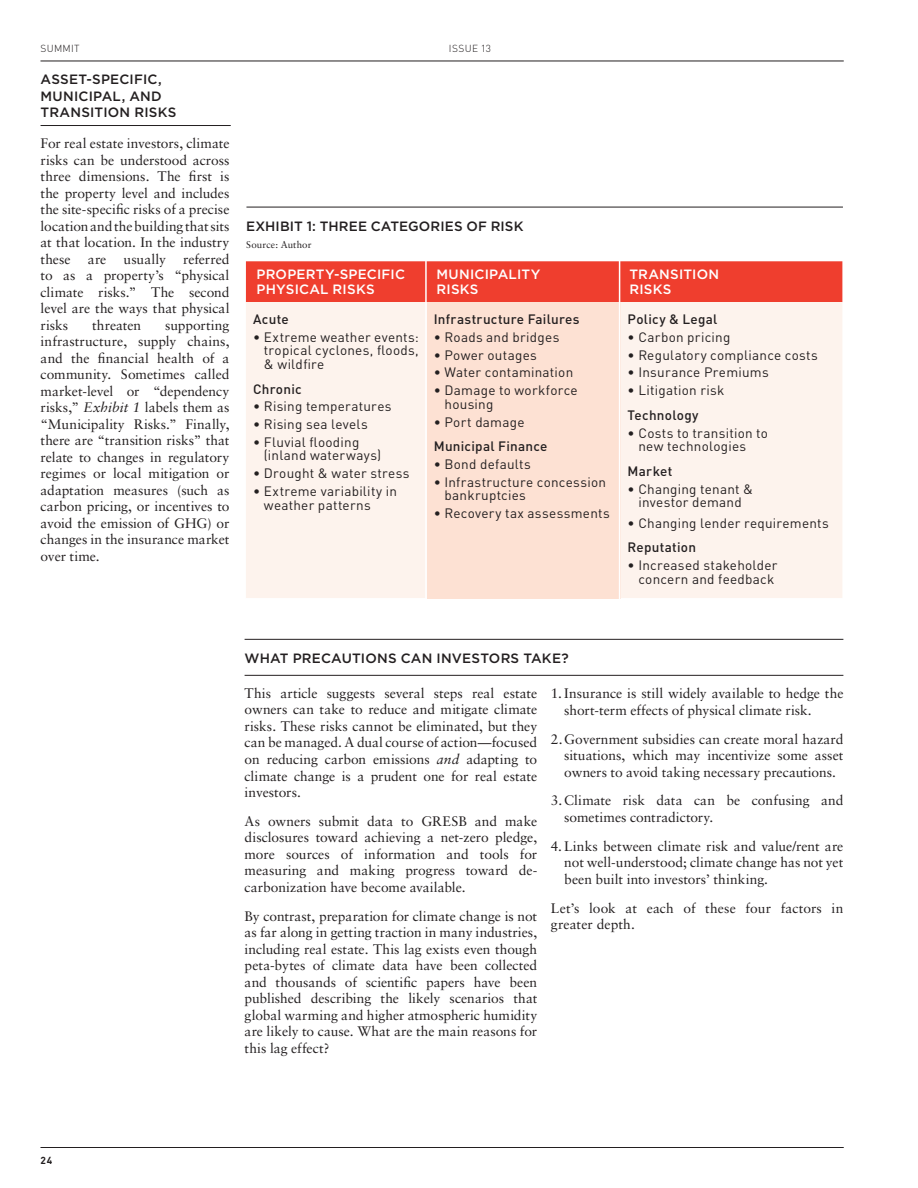
<style>
.page{position:relative;width:918px;height:1188px;background:#fff}
.page>*{position:absolute;margin:0;border:0;box-sizing:border-box;transform-origin:0 0}
.t1{font:13.8px/16.5px "Sabon";color:#231f20;text-align:justify}
.t2{font:13.5px/13.5px "DIN";letter-spacing:.02em;color:#231f20}
.t3{font:500 13.5px/16.5px "Gotham";letter-spacing:.015em;color:#231f20}
.t4{font:500 13.5px "DIN";letter-spacing:.02em;color:#231f20}
.t5{font:500 13.5px/15px "Gotham";letter-spacing:.015em;color:#fff}
.t6{font:300 10.2px "DIN";letter-spacing:.03em;color:#231f20}
.t7{font:700 10.2px "DIN";color:#231f20}
.t8{font:9.75px "Sabon";letter-spacing:.01em;color:#231f20}
.s1{font-style:italic}
</style>
<div class="page">
<hr style="left:40px;top:1147px;width:804px;height:1px;background:#231f20">
<hr style="left:40px;top:61px;width:804px;height:1px;background:#231f20">
<hr style="left:41px;top:125px;width:190px;height:1px;background:#231f20">
<hr style="left:245px;top:675px;width:598px;height:1px;background:#231f20">
<hr style="left:245px;top:639px;width:598px;height:1px;background:#231f20">
<hr style="left:246px;top:207px;width:597px;height:1px;background:#231f20">
<div style="left:246px;top:261px;width:596px;height:41px;background:#ef3e2e"></div>
<div style="left:246px;top:302px;width:596px;height:296px;background:#fdf3ed"></div>
<div style="left:427px;top:302px;width:193px;height:296px;background:#fde1d3"></div>
<hr style="left:619px;top:258px;width:1px;height:342px;background:#fff">
<hr style="left:425px;top:261px;width:2px;height:342px;background:#fff">
<p class="t6" style="left:40px;top:42px;width:41px">SUMMIT</p>
<p class="t6" style="left:449px;top:42px;width:44px">ISSUE 13</p>
<p class="t3" style="left:40px;top:71px;width:137px">ASSET-SPECIFIC,<br>MUNICIPAL, AND<br>TRANSITION RISKS</p>
<p class="t1" style="left:41px;top:135px;width:190px">For real estate investors, climate risks can be understood across three dimensions. The first is the property level and includes the site-specific risks of a precise location and the building that sits at that location. In the industry these are usually referred to as a property’s “physical climate risks.” The second level are the ways that physical risks</p>
<p class="t1" style="left:92px;top:317px;width:51px">threaten</p>
<p class="t1" style="left:41px;top:317px;width:190px;text-indent:125px">supporting infrastructure, supply chains, and the financial health of a community. Sometimes called market-level or “dependency risks,” <span class="s1">Exhibit 1</span> labels them as “Municipality Risks.” Finally, there are “transition risks” that relate to changes in regulatory regimes or local mitigation or adaptation measures (such as carbon pricing, or incentives to avoid the emission of GHG) or changes in the insurance market over time.</p>
<p class="t3" style="left:246px;top:217px;width:279px">EXHIBIT 1: THREE CATEGORIES OF RISK</p>
<p class="t8" style="left:246px;top:239px;width:67px">Source: Author</p>
<p class="t5" style="left:257px;top:266px;width:150px">PROPERTY-SPECIFIC<br>PHYSICAL RISKS</p>
<p class="t5" style="left:437px;top:266px;width:105px">MUNICIPALITY<br>RISKS</p>
<p class="t5" style="left:629px;top:267px;width:91px">TRANSITION<br>RISKS</p>
<p class="t4" style="left:253px;top:310px;width:37px">Acute</p>
<p class="t2" style="left:264px;top:330px;width:157px;text-align:justify;text-indent:-11px">• Extreme weather events: tropical cyclones, floods, &amp; wildfire</p>
<p class="t4" style="left:253px;top:380px;width:50px">Chronic</p>
<p class="t2" style="left:253px;top:399px;width:140px">• Rising temperatures</p>
<p class="t2" style="left:253px;top:417px;width:116px">• Rising sea levels</p>
<p class="t2" style="left:264px;top:435px;width:119px;text-indent:-11px">• Fluvial flooding (inland waterways)</p>
<p class="t2" style="left:253px;top:466px;width:158px">• Drought &amp; water stress</p>
<p class="t2" style="left:264px;top:484px;width:135px;text-indent:-11px">• Extreme variability in weather patterns</p>
<p class="t4" style="left:434px;top:310px;width:147px">Infrastructure Failures</p>
<p class="t2" style="left:434px;top:330px;width:127px">• Roads and bridges</p>
<p class="t2" style="left:434px;top:348px;width:105px">• Power outages</p>
<p class="t2" style="left:434px;top:366px;width:141px">• Water contamination</p>
<p class="t2" style="left:445px;top:383px;width:135px;text-indent:-11px">• Damage to workforce housing</p>
<p class="t2" style="left:434px;top:415px;width:92px">• Port damage</p>
<p class="t4" style="left:434px;top:438px;width:115px">Municipal Finance</p>
<p class="t2" style="left:434px;top:457px;width:99px">• Bond defaults</p>
<p class="t2" style="left:445px;top:475px;width:163px;text-indent:-11px">• Infrastructure concession bankruptcies</p>
<p class="t2" style="left:434px;top:506px;width:177px">• Recovery tax assessments</p>
<p class="t4" style="left:628px;top:310px;width:91px">Policy &amp; Legal</p>
<p class="t2" style="left:628px;top:330px;width:104px">• Carbon pricing</p>
<p class="t2" style="left:628px;top:348px;width:192px">• Regulatory compliance costs</p>
<p class="t2" style="left:628px;top:366px;width:143px">• Insurance Premiums</p>
<p class="t2" style="left:628px;top:383px;width:98px">• Litigation risk</p>
<p class="t4" style="left:628px;top:406px;width:72px">Technology</p>
<p class="t2" style="left:638px;top:426px;width:131px;text-indent:-11px">• Costs to transition to new technologies</p>
<p class="t4" style="left:628px;top:462px;width:46px">Market</p>
<p class="t2" style="left:628px;top:482px;width:127px;text-align:center">• Changing tenant &amp; investor demand</p>
<p class="t2" style="left:628px;top:516px;width:203px">• Changing lender requirements</p>
<p class="t4" style="left:628px;top:539px;width:70px">Reputation</p>
<p class="t2" style="left:628px;top:558px;width:152px;text-align:center">• Increased stakeholder concern and feedback</p>
<p class="t3" style="left:244px;top:650px;width:326px">WHAT PRECAUTIONS CAN INVESTORS TAKE?</p>
<p class="t1" style="left:245px;top:685px;width:294px">This article suggests several steps real estate owners can take to reduce and mitigate climate risks. These risks cannot be eliminated, but they can be managed. A dual course of action—focused on reducing carbon emissions <span class="s1">and</span> adapting to climate change is a prudent one for real estate investors.</p>
<p class="t1" style="left:245px;top:813px;width:294px">As owners submit data to GRESB and make disclosures toward achieving a net-zero pledge, more sources of information and tools for measuring and making progress toward de&shy;carbonization have become available.</p>
<p class="t1" style="left:245px;top:908px;width:294px">By contrast, preparation for climate change is not as far along in getting traction in many industries, including real estate. This lag exists even though peta-bytes of climate data have been collected and thousands of scientific papers have been published describing the likely scenarios that global warming and higher atmospheric humidity are likely to cause. What are the main reasons for this lag effect?</p>
<p class="t1" style="left:564px;top:685px;width:281px;text-indent:-13px">1. Insurance is still widely available to hedge the short-term effects of physical climate risk.</p>
<p class="t1" style="left:564px;top:730px;width:281px;text-indent:-13px">2.Government subsidies can create moral hazard situations, which may incentivize some asset owners to avoid taking necessary precautions.</p>
<p class="t1" style="left:564px;top:792px;width:281px;text-indent:-13px">3. Climate risk data can be confusing and sometimes contradictory.</p>
<p class="t1" style="left:564px;top:838px;width:281px;text-indent:-13px">4. Links between climate risk and value/rent are not well-understood; climate change has not yet been built into investors’ thinking.</p>
<p class="t1" style="left:551px;top:900px;width:294px">Let’s look at each of these four factors in greater depth.</p>
<p class="t7" style="left:40px;top:1154px;width:13px">24</p>
</div>
